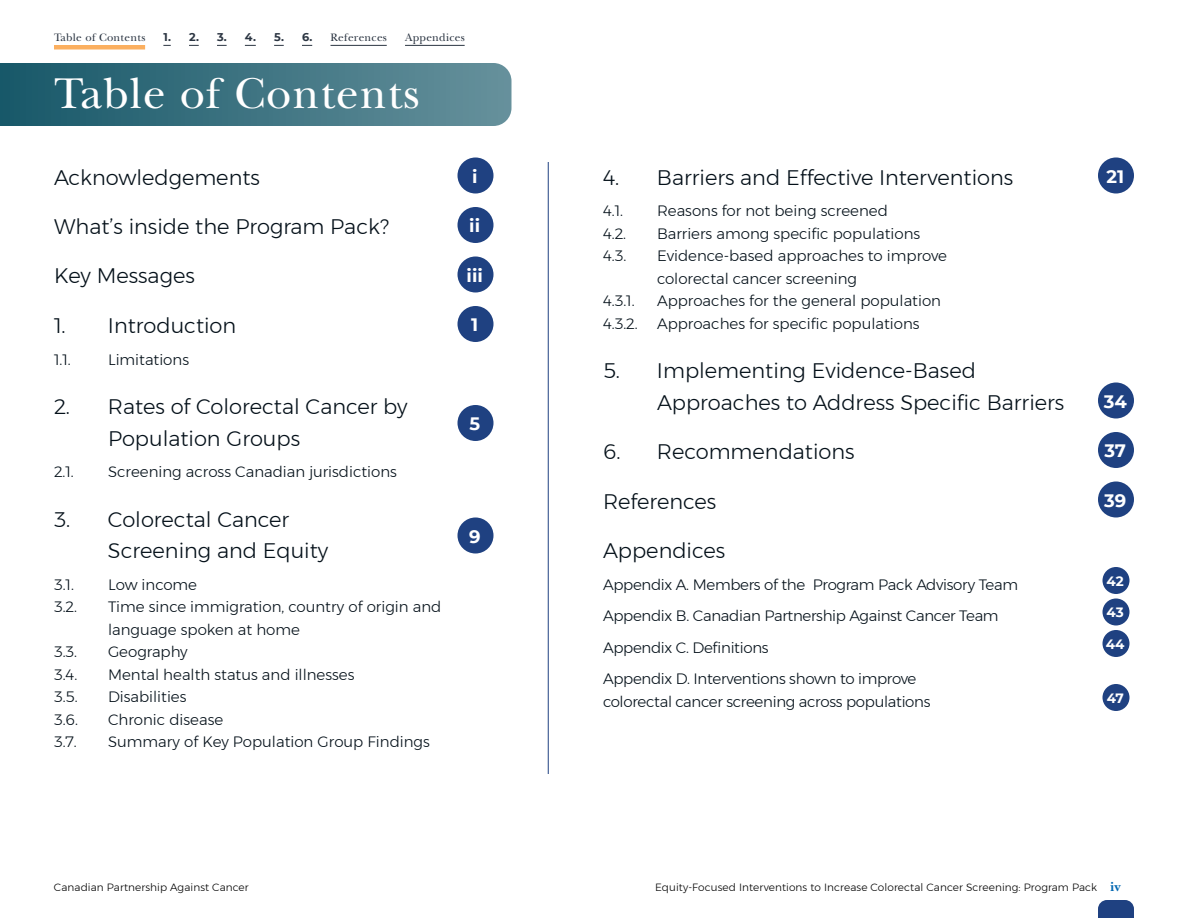
<style>
.page{position:relative;width:1188px;height:918px;background:#fff}
.page>*{position:absolute;margin:0;border:0;box-sizing:border-box;transform-origin:0 0}
.t1{font:45px "New Baskerville ITC Pro";letter-spacing:.025em;color:#fff}
.TOC_-_Level_1{font:300 21px "Montserrat";color:#041019}
.t2{font:700 18px "Montserrat";color:#fff}
.TOC_-_Level_2{font:300 15px/22.5px "Montserrat";color:#041019}
.TOC_-_Level_2-2{font:300 15px "Montserrat";letter-spacing:-.02em;color:#041019}
.t3{font:700 13.5px "Montserrat";letter-spacing:-.005em;color:#fff}
.t4{font:11.25px "New Baskerville ITC Pro";letter-spacing:.025em;color:#2b3542}
.t5{font:700 11.25px "Montserrat";color:#2b3542}
.t6{font:300 10.5px "Montserrat";letter-spacing:.01em;color:#000}
.s1{font-family:"New Baskerville ITC Pro";font-weight:700;font-size:13.5px;color:#0067b1}
</style>
<div class="page">
<hr style="left:331px;top:45px;width:56px;height:1px;background:#2b3542">
<hr style="left:405px;top:45px;width:60px;height:1px;background:#2b3542">
<div style="left:54px;top:45px;width:91px;height:5px;background:#fbaf5f"></div>
<svg style="left:0;top:63px;width:512px;height:63px;background:#3e7482"></svg>
<div style="left:458px;top:158px;width:36px;height:36px;background:#1f4181;border-radius:50%"></div>
<div style="left:1098px;top:158px;width:36px;height:36px;background:#1f4181;border-radius:50%"></div>
<div style="left:1098px;top:382px;width:36px;height:36px;background:#1f4181;border-radius:50%"></div>
<div style="left:1098px;top:432px;width:36px;height:36px;background:#1f4181;border-radius:50%"></div>
<div style="left:1098px;top:482px;width:36px;height:36px;background:#1f4181;border-radius:50%"></div>
<div style="left:1102px;top:567px;width:28px;height:27px;background:#1f4181;border-radius:50%"></div>
<div style="left:1102px;top:598px;width:28px;height:28px;background:#1f4181;border-radius:50%"></div>
<div style="left:1102px;top:630px;width:28px;height:27px;background:#1f4181;border-radius:50%"></div>
<div style="left:1102px;top:684px;width:28px;height:27px;background:#1f4181;border-radius:50%"></div>
<div style="left:458px;top:207px;width:36px;height:36px;background:#1f4181;border-radius:50%"></div>
<div style="left:458px;top:256px;width:36px;height:36px;background:#1f4181;border-radius:50%"></div>
<div style="left:458px;top:306px;width:36px;height:36px;background:#1f4181;border-radius:50%"></div>
<div style="left:458px;top:405px;width:36px;height:36px;background:#1f4181;border-radius:50%"></div>
<div style="left:458px;top:518px;width:36px;height:36px;background:#1f4181;border-radius:50%"></div>
<hr style="left:548px;top:162px;width:1px;height:612px;background:#1f4181">
<svg style="left:1098px;top:900px;width:36px;height:18px"></svg>
<p class="t4" style="left:54px;top:30px;width:93px">Table of Contents</p>
<p class="t5" style="left:163px;top:28px;width:37px">1. 2.</p>
<p class="t5" style="left:217px;top:28px;width:41px">3. 4.</p>
<p class="t5" style="left:274px;top:28px;width:40px">5. 6.</p>
<p class="t4" style="left:331px;top:30px;width:58px">References</p>
<p class="t4" style="left:405px;top:30px;width:61px">Appendices</p>
<h1 class="t1" style="left:54px;top:68px;width:367px">Table of Contents</h1>
<p class="TOC_-_Level_1" style="left:54px;top:161px;width:207px">Acknowledgements</p>
<p class="TOC_-_Level_1" style="left:54px;top:211px;width:336px">What’s inside the Program Pack?</p>
<p class="TOC_-_Level_1" style="left:54px;top:260px;width:142px">Key Messages</p>
<p class="TOC_-_Level_1" style="left:54px;top:310px;width:13px">1.</p>
<p class="TOC_-_Level_1" style="left:108px;top:310px;width:130px">Introduction</p>
<p class="TOC_-_Level_2" style="left:54px;top:348px;width:18px">1.1.</p>
<p class="TOC_-_Level_2" style="left:108px;top:348px;width:83px">Limitations</p>
<p class="TOC_-_Level_1" style="left:54px;top:391px;width:18px">2.</p>
<p class="TOC_-_Level_1" style="left:108px;top:391px;width:301px">Rates of Colorectal Cancer by</p>
<p class="TOC_-_Level_1" style="left:108px;top:422px;width:194px">Population Groups</p>
<p class="TOC_-_Level_2" style="left:54px;top:460px;width:21px">2.1.</p>
<p class="TOC_-_Level_2" style="left:108px;top:460px;width:290px">Screening across Canadian jurisdictions</p>
<p class="TOC_-_Level_1" style="left:54px;top:503px;width:18px">3.</p>
<p class="TOC_-_Level_1" style="left:108px;top:503px;width:183px">Colorectal Cancer</p>
<p class="TOC_-_Level_1" style="left:108px;top:535px;width:222px">Screening and Equity</p>
<p class="TOC_-_Level_2" style="left:54px;top:573px;width:21px">3.1.</p>
<p class="TOC_-_Level_2" style="left:108px;top:573px;width:91px">Low income</p>
<p class="TOC_-_Level_2" style="left:54px;top:595px;width:25px">3.2.</p>
<p class="TOC_-_Level_2" style="left:108px;top:595px;width:335px">Time since immigration, country of origin and language spoken at home</p>
<p class="TOC_-_Level_2" style="left:54px;top:640px;width:25px">3.3.</p>
<p class="TOC_-_Level_2" style="left:108px;top:640px;width:81px">Geography</p>
<p class="TOC_-_Level_2" style="left:54px;top:663px;width:25px">3.4.</p>
<p class="TOC_-_Level_2" style="left:108px;top:663px;width:248px">Mental health status and illnesses</p>
<p class="TOC_-_Level_2" style="left:54px;top:685px;width:25px">3.5.</p>
<p class="TOC_-_Level_2" style="left:108px;top:685px;width:80px">Disabilities</p>
<p class="TOC_-_Level_2" style="left:54px;top:708px;width:26px">3.6.</p>
<p class="TOC_-_Level_2" style="left:108px;top:708px;width:117px">Chronic disease</p>
<p class="TOC_-_Level_2" style="left:54px;top:730px;width:24px">3.7.</p>
<p class="TOC_-_Level_2" style="left:108px;top:730px;width:323px">Summary of Key Population Group Findings</p>
<p class="TOC_-_Level_1" style="left:603px;top:161px;width:18px">4.</p>
<p class="TOC_-_Level_1" style="left:657px;top:161px;width:358px">Barriers and Effective Interventions</p>
<p class="TOC_-_Level_2" style="left:603px;top:199px;width:22px">4.1.</p>
<p class="TOC_-_Level_2" style="left:657px;top:199px;width:232px">Reasons for not being screened</p>
<p class="TOC_-_Level_2" style="left:603px;top:222px;width:25px">4.2.</p>
<p class="TOC_-_Level_2" style="left:657px;top:222px;width:265px">Barriers among specific populations</p>
<p class="TOC_-_Level_2" style="left:603px;top:244px;width:25px">4.3.</p>
<p class="TOC_-_Level_2" style="left:657px;top:244px;width:292px">Evidence-based approaches to improve colorectal cancer screening</p>
<p class="TOC_-_Level_2" style="left:603px;top:289px;width:33px">4.3.1.</p>
<p class="TOC_-_Level_2" style="left:657px;top:289px;width:286px">Approaches for the general population</p>
<p class="TOC_-_Level_2" style="left:603px;top:312px;width:36px">4.3.2.</p>
<p class="TOC_-_Level_2" style="left:657px;top:312px;width:264px">Approaches for specific populations</p>
<p class="TOC_-_Level_1" style="left:603px;top:355px;width:18px">5.</p>
<p class="TOC_-_Level_1" style="left:657px;top:355px;width:320px">Implementing Evidence-Based</p>
<p class="TOC_-_Level_1" style="left:657px;top:386px;width:409px">Approaches to Address Specific Barriers</p>
<p class="TOC_-_Level_1" style="left:603px;top:436px;width:19px">6.</p>
<p class="TOC_-_Level_1" style="left:657px;top:436px;width:199px">Recommendations</p>
<p class="TOC_-_Level_1" style="left:603px;top:485px;width:115px">References</p>
<p class="TOC_-_Level_1" style="left:603px;top:535px;width:124px">Appendices</p>
<p class="TOC_-_Level_2-2" style="left:603px;top:573px;width:417px">Appendix A. Members of the Program Pack Advisory Team</p>
<p class="TOC_-_Level_2-2" style="left:603px;top:604px;width:397px">Appendix B. Canadian Partnership Against Cancer Team</p>
<p class="TOC_-_Level_2-2" style="left:603px;top:636px;width:167px">Appendix C. Definitions</p>
<p class="TOC_-_Level_2-2" style="left:603px;top:667px;width:315px">Appendix D. Interventions shown to improve</p>
<p class="TOC_-_Level_2-2" style="left:603px;top:690px;width:329px">colorectal cancer screening across populations</p>
<p class="t2" style="left:472px;top:163px;width:7px">i</p>
<p class="t2" style="left:1106px;top:163px;width:19px">21</p>
<p class="t2" style="left:469px;top:213px;width:12px">ii</p>
<p class="t2" style="left:467px;top:262px;width:18px">iii</p>
<p class="t2" style="left:471px;top:312px;width:9px">1</p>
<p class="t2" style="left:1104px;top:388px;width:25px">34</p>
<p class="t2" style="left:1104px;top:438px;width:23px">37</p>
<p class="t2" style="left:1104px;top:487px;width:24px">39</p>
<p class="t2" style="left:469px;top:411px;width:12px">5</p>
<p class="t2" style="left:469px;top:523px;width:13px">9</p>
<p class="t3" style="left:1107px;top:571px;width:19px">42</p>
<p class="t3" style="left:1107px;top:603px;width:19px">43</p>
<p class="t3" style="left:1106px;top:634px;width:20px">44</p>
<p class="t3" style="left:1107px;top:688px;width:19px">47</p>
<p class="t6" style="left:54px;top:879px;width:196px">Canadian Partnership Against Cancer</p>
<p class="t6" style="left:655px;top:879px;width:467px">Equity-Focused Interventions to Increase Colorectal Cancer Screening: Program Pack <span class="s1">iv</span></p>
</div>
